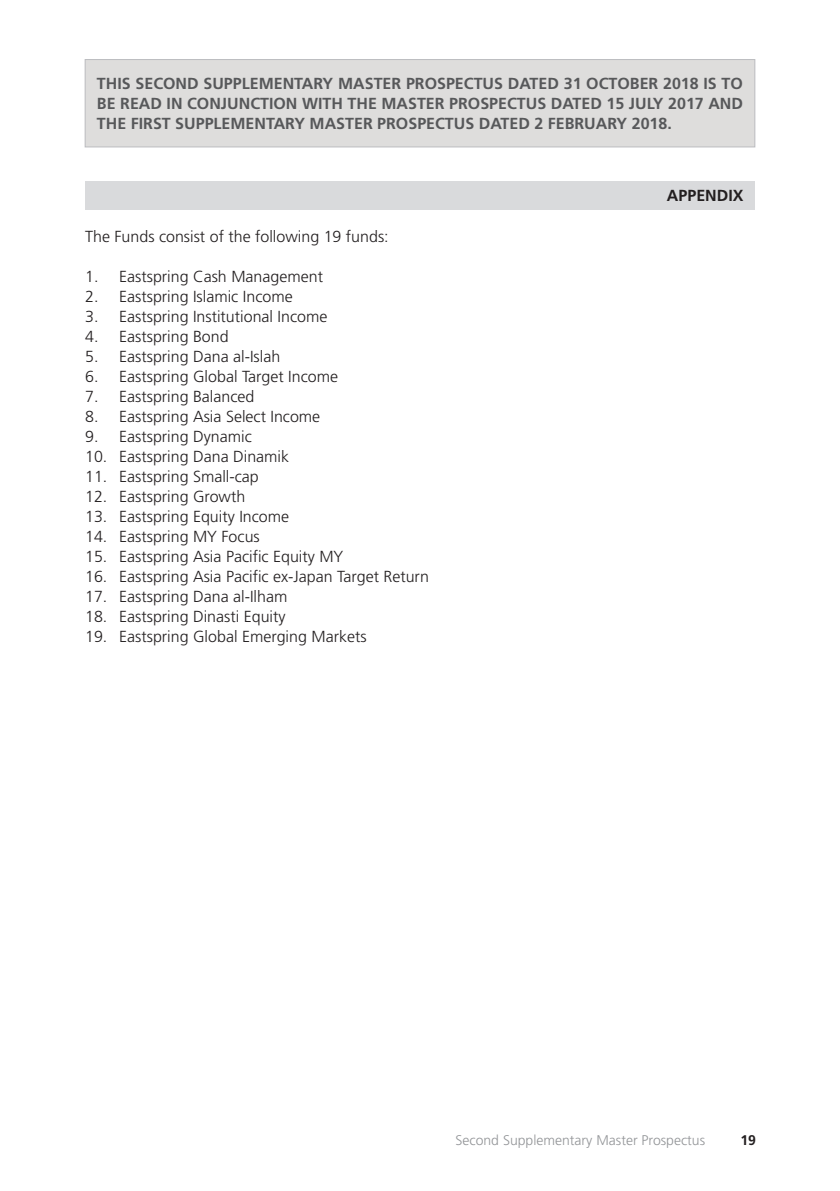
<style>
.page{position:relative;width:840px;height:1191px;background:#fff}
.page>*{position:absolute;margin:0;border:0;box-sizing:border-box;transform-origin:0 0}
.t1{font:300 16px "Frutiger";color:#231f20}
.t2{font:700 16px/20px "Frutiger";color:#57585a;text-align:justify}
.t3{font:700 16px "Frutiger";color:#231f20}
.t4{font:300 14px "Frutiger";color:#939598}
.t5{font:700 14px "Frutiger";color:#231f20}
</style>
<div class="page">
<div style="left:85px;top:60px;width:669px;height:87px;background:#dedddc"></div>
<div style="left:85px;top:59px;width:670px;height:88px;border:1px solid #bcbdc0"></div>
<div style="left:85px;top:181px;width:669px;height:28px;background:#d9dadc"></div>
<p class="t2" style="left:97px;top:74px;width:647px">THIS SECOND SUPPLEMENTARY MASTER PROSPECTUS DATED 31 OCTOBER 2018 IS TO BE READ IN CONJUNCTION WITH THE MASTER PROSPECTUS DATED 15 JULY 2017 AND THE FIRST SUPPLEMENTARY MASTER PROSPECTUS DATED 2 FEBRUARY 2018.</p>
<p class="t1" style="left:85px;top:227px;width:305px">The Funds consist of the following 19 funds:</p>
<p class="t1" style="left:85px;top:267px;width:239px">1. Eastspring Cash Management</p>
<p class="t1" style="left:85px;top:287px;width:209px">2. Eastspring Islamic Income</p>
<p class="t1" style="left:85px;top:307px;width:244px">3. Eastspring Institutional Income</p>
<p class="t1" style="left:85px;top:327px;width:145px">4. Eastspring Bond</p>
<p class="t1" style="left:85px;top:347px;width:196px">5. Eastspring Dana al-Islah</p>
<p class="t1" style="left:85px;top:367px;width:254px">6. Eastspring Global Target Income</p>
<p class="t1" style="left:85px;top:387px;width:171px">7. Eastspring Balanced</p>
<p class="t1" style="left:85px;top:407px;width:236px">8. Eastspring Asia Select Income</p>
<p class="t1" style="left:85px;top:427px;width:168px">9. Eastspring Dynamic</p>
<p class="t1" style="left:85px;top:447px;width:205px">10. Eastspring Dana Dinamik</p>
<p class="t1" style="left:85px;top:467px;width:175px">11. Eastspring Small-cap</p>
<p class="t1" style="left:85px;top:487px;width:161px">12. Eastspring Growth</p>
<p class="t1" style="left:85px;top:507px;width:205px">13. Eastspring Equity Income</p>
<p class="t1" style="left:85px;top:527px;width:176px">14. Eastspring MY Focus</p>
<p class="t1" style="left:85px;top:547px;width:260px">15. Eastspring Asia Pacific Equity MY</p>
<p class="t1" style="left:85px;top:567px;width:345px">16. Eastspring Asia Pacific ex-Japan Target Return</p>
<p class="t1" style="left:85px;top:587px;width:204px">17. Eastspring Dana al-Ilham</p>
<p class="t1" style="left:85px;top:607px;width:202px">18. Eastspring Dinasti Equity</p>
<p class="t1" style="left:85px;top:627px;width:283px">19. Eastspring Global Emerging Markets</p>
<p class="t3" style="left:666px;top:186px;width:78px">APPENDIX</p>
<p class="t4" style="left:455px;top:1132px;width:251px">Second Supplementary Master Prospectus</p>
<p class="t5" style="left:740px;top:1131px;width:17px">19</p>
</div>
